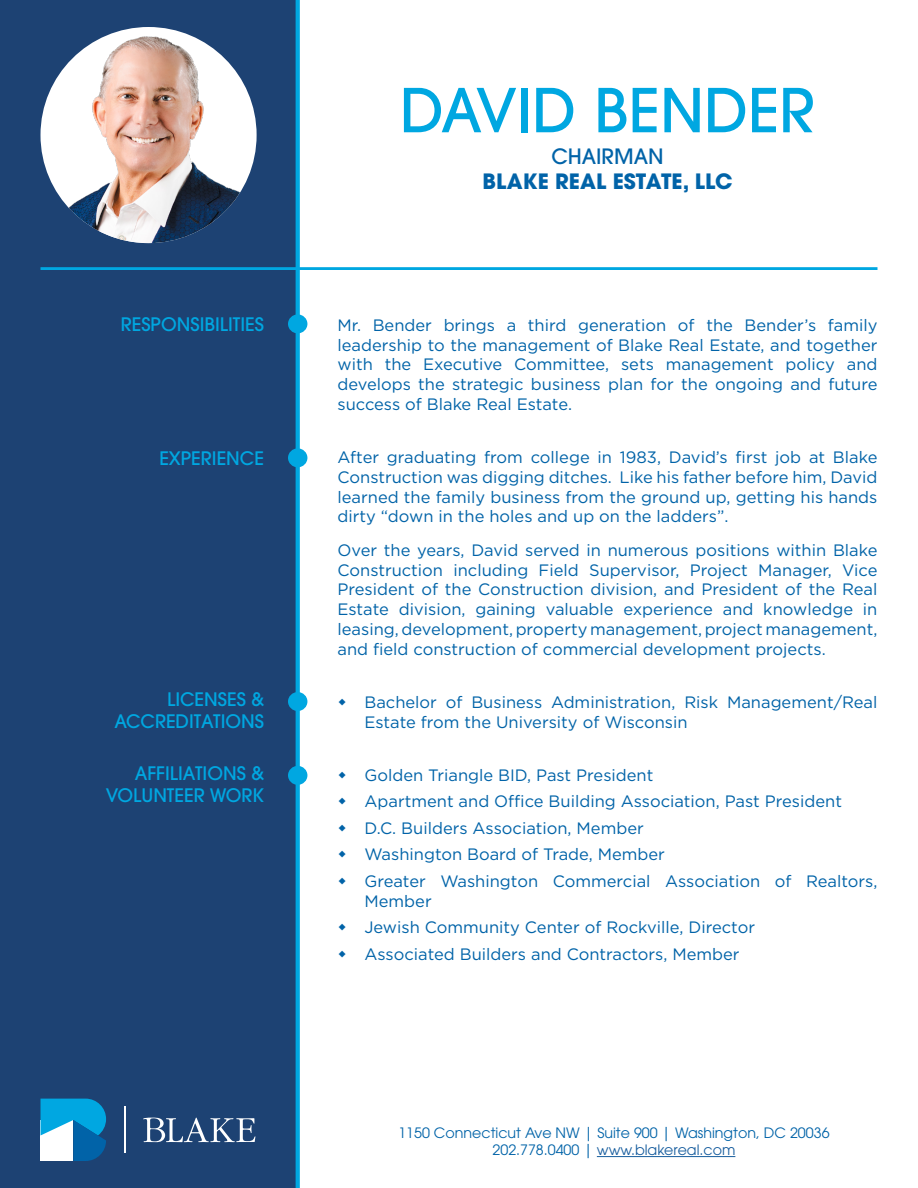
<style>
.page{position:relative;width:918px;height:1188px;background:#fff}
.page>*{position:absolute;margin:0;border:0;box-sizing:border-box;transform-origin:0 0}
.t1{font:500 60px "ITC Avant Garde Pro";color:#00a7e1}
.t2{font:700 21px "ITC Avant Garde Pro";color:#0163a8}
.t3{font:500 21px "ITC Avant Garde Pro";color:#0163a8}
.Page_Section_Title_-_Black{font:500 18.45px/22.2px "ITC Avant Garde Pro";color:#00a7e1;text-align:right}
.t4{font:16.5px/19.8px "Gotham";color:#0163a8;text-align:justify}
.t5{font:14.25px "ITC Avant Garde Pro";color:#0163a8}
.t6{font:14.25px "ITC Avant Garde Pro";color:#175d9e}
.s1{color:#0163a8}
</style>
<div class="page">
<div style="left:0;top:0;width:297px;height:1188px;background:#1d4273"></div>
<div style="left:40px;top:27px;width:217px;height:216px;background:#fff;border-radius:50%"></div>
<img style="left:51px;top:36px;width:206px;height:207px">
<svg style="left:41px;top:1099px;width:65px;height:62px;background:#45a8d5"></svg>
<svg style="left:143px;top:1118px;width:112px;height:24px"></svg>
<hr style="left:124px;top:1107px;width:1px;height:46px;background:#fff">
<hr style="left:40px;top:267px;width:837px;height:3px;background:#00a7e1">
<svg style="left:296px;top:0;width:4px;height:1188px;background:#0aaae1"></svg>
<div style="left:288px;top:314px;width:19px;height:19px;background:#00a7e1;border-radius:50%"></div>
<div style="left:288px;top:448px;width:19px;height:19px;background:#00a7e1;border-radius:50%"></div>
<div style="left:288px;top:766px;width:19px;height:19px;background:#00a7e1;border-radius:50%"></div>
<div style="left:288px;top:692px;width:19px;height:19px;background:#00a7e1;border-radius:50%"></div>
<hr style="left:597px;top:1156px;width:138px;height:1px;background:#175d9e">
<p class="Page_Section_Title_-_Black" style="left:121px;top:313px;width:145px">RESPONSIBILITIES</p>
<p class="Page_Section_Title_-_Black" style="left:159px;top:447px;width:106px">EXPERIENCE</p>
<p class="Page_Section_Title_-_Black" style="left:114px;top:688px;width:151px">LICENSES &amp;<br>ACCREDITATIONS</p>
<p class="Page_Section_Title_-_Black" style="left:106px;top:762px;width:160px">AFFILIATIONS &amp;<br>VOLUNTEER WORK</p>
<p class="t1" style="left:400px;top:72px;width:416px">DAVID BENDER</p>
<p class="t3" style="left:551px;top:143px;width:114px">CHAIRMAN</p>
<p class="t2" style="left:482px;top:168px;width:252px">BLAKE REAL ESTATE, LLC</p>
<p class="t4" style="left:338px;top:315px;width:542px">Mr. Bender brings a third generation of the Bender’s family leadership to the management of Blake Real Estate, and together with the Executive Committee, sets management policy and develops the strategic business plan for the ongoing and future success of Blake Real Estate.</p>
<p class="t4" style="left:338px;top:447px;width:542px">After graduating from college in 1983, David’s first job at Blake Construction was digging ditches. Like his father before him, David learned the family business from the ground up, getting his hands dirty “down in the holes and up on the ladders”.</p>
<p class="t4" style="left:338px;top:540px;width:542px">Over the years, David served in numerous positions within Blake Construction including Field Supervisor, Project Manager, Vice President of the Construction division, and President of the Real Estate division, gaining valuable experience and knowledge in leasing, development, property management, project management, and field construction of commercial development projects.</p>
<p class="t4" style="left:364px;top:692px;width:514px">Bachelor of Business Administration, Risk Management/Real<br>Estate from the University of Wisconsin</p>
<p class="t4" style="left:364px;top:765px;width:290px">Golden Triangle BID, Past President</p>
<p class="t4" style="left:364px;top:791px;width:479px">Apartment and Office Building Association, Past President</p>
<p class="t4" style="left:364px;top:818px;width:281px">D.C. Builders Association, Member</p>
<p class="t4" style="left:364px;top:844px;width:302px">Washington Board of Trade, Member</p>
<p class="t4" style="left:364px;top:871px;width:515px">Greater Washington Commercial Association of Realtors,<br>Member</p>
<p class="t4" style="left:364px;top:917px;width:392px">Jewish Community Center of Rockville, Director</p>
<p class="t4" style="left:364px;top:944px;width:377px">Associated Builders and Contractors, Member</p>
<p class="t5" style="left:398px;top:1124px;width:433px">1150 Connecticut Ave NW | Suite 900 | Washington, DC 20036</p>
<p class="t6" style="left:493px;top:1141px;width:244px"><span class="s1">202.778.0400 |</span> www.blakereal.com</p>
</div>
